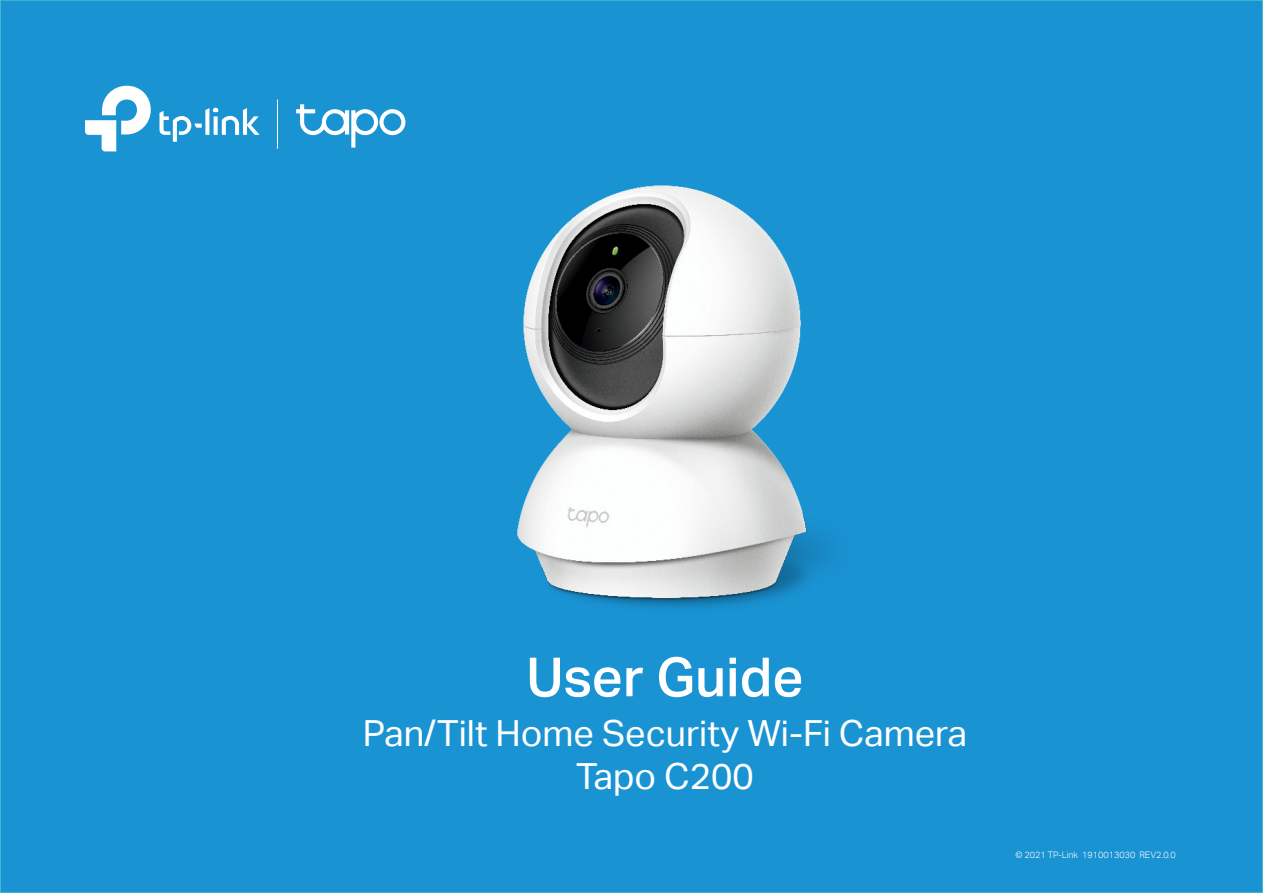
<style>
.page{position:relative;width:1263px;height:893px;background:#1a93d3}
.page>*{position:absolute;margin:0;border:0;box-sizing:border-box;transform-origin:0 0}
.t1{font:54px "TP Link Aktiv Medium";color:#fff}
.t2{font:36px/43.2px "TP Link Aktiv Regular";color:#fff;text-align:center}
.t3{font:9px "TP Link Aktiv Light";color:#fff}
</style>
<div class="page">
<img style="left:405px;top:119px;width:425px;height:489px">
<hr style="left:277px;top:100px;width:1px;height:49px;background:#fff">
<svg style="left:296px;top:104px;width:109px;height:44px"></svg>
<svg style="left:159px;top:108px;width:101px;height:34px"></svg>
<svg style="left:85px;top:86px;width:66px;height:65px"></svg>
<h1 class="t1" style="left:526px;top:646px;width:279px">User Guide</h1>
<p class="t2" style="left:363px;top:712px;width:606px">Pan/Tilt Home Security Wi-Fi Camera<br>Tapo C200</p>
<p class="t3" style="left:1015px;top:849px;width:162px">© 2021 TP-Link 1910013030 REV2.0.0</p>
</div>
